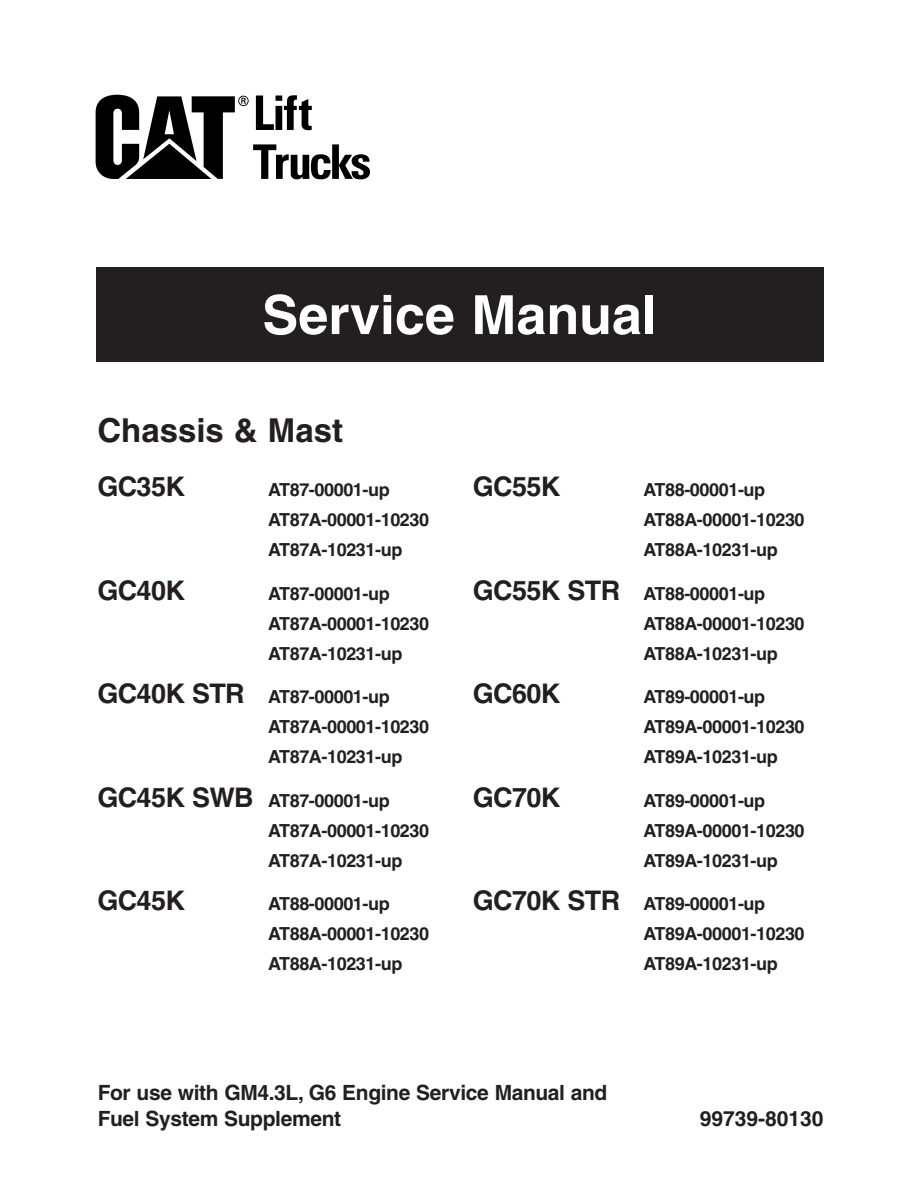
<style>
.page{position:relative;width:918px;height:1188px;background:#fff}
.page>*{position:absolute;margin:0;border:0;box-sizing:border-box;transform-origin:0 0}
.t1{font:700 54px "Helvetica";color:#fff}
.t2{font:700 33px "Helvetica";color:#231f20}
.t3{font:700 27px "Helvetica";letter-spacing:-.02em;color:#231f20}
.t4{font:700 21px/25.2px "Helvetica";letter-spacing:-.015em;color:#231f20}
.t5{font:700 18px/30px "Helvetica";letter-spacing:-.02em;color:#231f20}
.s1{font-size:27px}
</style>
<div class="page">
<svg style="left:96px;top:95px;width:274px;height:84px"></svg>
<div style="left:96px;top:267px;width:728px;height:95px;background:#231f20"></div>
<p class="t1" style="left:262px;top:295px;width:396px">Service Manual</p>
<p class="t2" style="left:97px;top:419px;width:247px">Chassis &amp; Mast</p>
<p class="t3" style="left:97px;top:477px;width:89px">GC35K</p>
<p class="t5" style="left:268px;top:477px;width:163px">AT87-00001-up<br>AT87A-00001-10230<br>AT87A-10231-up</p>
<p class="t3" style="left:97px;top:580px;width:89px">GC40K</p>
<p class="t5" style="left:268px;top:580px;width:163px">AT87-00001-up<br>AT87A-00001-10230<br>AT87A-10231-up</p>
<p class="t5" style="left:268px;top:684px;width:163px;text-indent:-171px"><span class="s1">GC40K STR</span> AT87-00001-up<br>AT87A-00001-10230<br>AT87A-10231-up</p>
<p class="t5" style="left:268px;top:787px;width:163px;text-indent:-171px"><span class="s1">GC45K SWB</span> AT87-00001-up<br>AT87A-00001-10230<br>AT87A-10231-up</p>
<p class="t3" style="left:97px;top:891px;width:89px">GC45K</p>
<p class="t5" style="left:268px;top:891px;width:163px">AT88-00001-up<br>AT88A-00001-10230<br>AT88A-10231-up</p>
<p class="t3" style="left:473px;top:477px;width:89px">GC55K</p>
<p class="t5" style="left:644px;top:477px;width:163px">AT88-00001-up<br>AT88A-00001-10230<br>AT88A-10231-up</p>
<p class="t5" style="left:644px;top:580px;width:163px;text-indent:-171px"><span class="s1">GC55K STR</span> AT88-00001-up<br>AT88A-00001-10230<br>AT88A-10231-up</p>
<p class="t3" style="left:473px;top:684px;width:89px">GC60K</p>
<p class="t5" style="left:644px;top:684px;width:163px">AT89-00001-up<br>AT89A-00001-10230<br>AT89A-10231-up</p>
<p class="t3" style="left:473px;top:787px;width:89px">GC70K</p>
<p class="t5" style="left:644px;top:787px;width:163px">AT89-00001-up<br>AT89A-00001-10230<br>AT89A-10231-up</p>
<p class="t5" style="left:644px;top:891px;width:163px;text-indent:-171px"><span class="s1">GC70K STR</span> AT89-00001-up<br>AT89A-00001-10230<br>AT89A-10231-up</p>
<p class="t4" style="left:98px;top:1082px;width:511px">For use with GM4.3L, G6 Engine Service Manual and<br>Fuel System Supplement</p>
<p class="t4" style="left:700px;top:1108px;width:125px">99739-80130</p>
</div>
